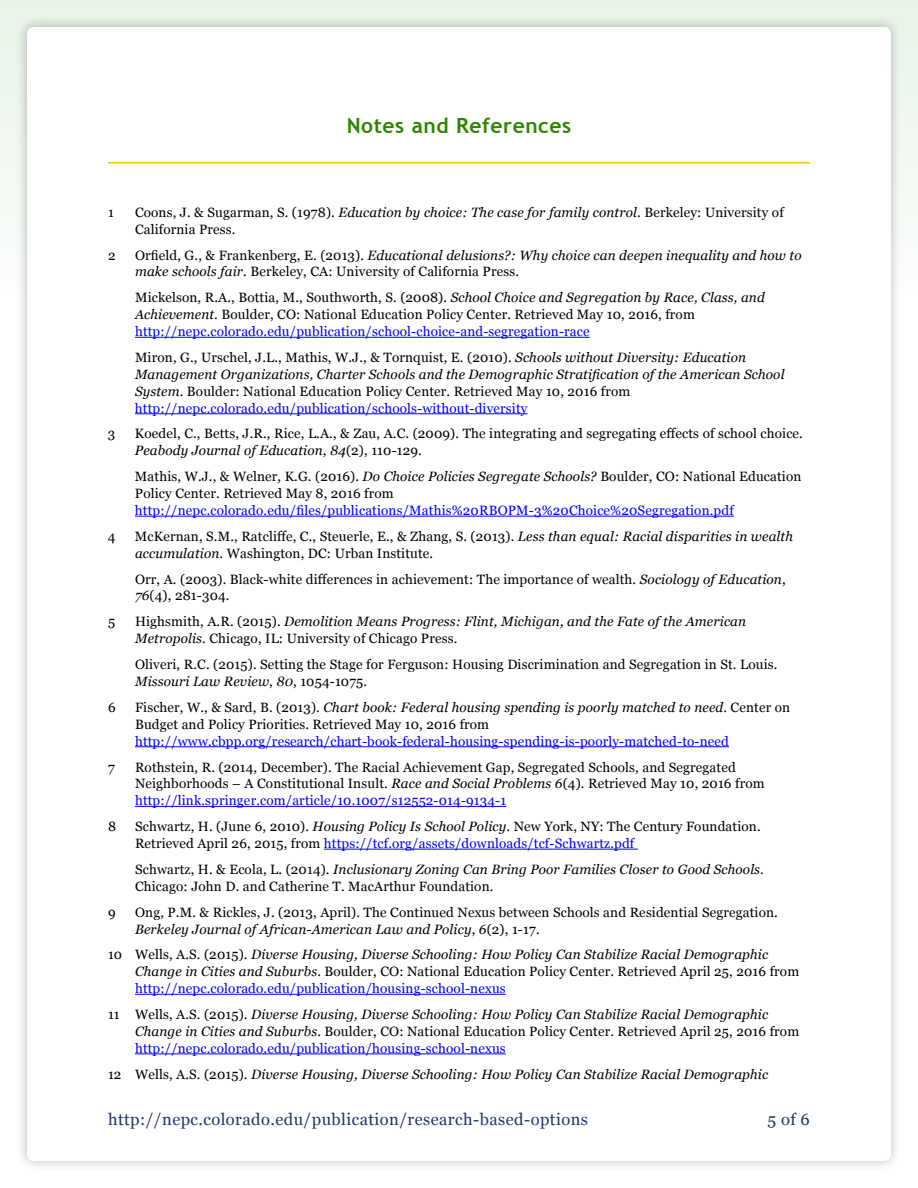
<style>
.page{position:relative;width:918px;height:1188px;background:#fff}
.page>*{position:absolute;margin:0;border:0;box-sizing:border-box;transform-origin:0 0}
.t1{font:700 21px "Trebuchet MS";letter-spacing:.025em;color:#318500}
.t2{font:16.5px "Georgia";letter-spacing:.025em;color:#1c3868}
.t3{font:13.5px/16.8px "Georgia";letter-spacing:.01em;color:#000}
.t4{font:italic 13.5px/16.8px "Georgia";letter-spacing:.01em;color:#000}
.t5{font:13.5px "Georgia";letter-spacing:.01em;color:#00f}
.s1{font-style:italic}
.s2{color:#00f}
.s3{font-style:normal}
.s4{font-style:normal;color:#00f}
</style>
<div class="page">
<div style="left:0;top:0;width:918px;height:1188px;background:linear-gradient(to right,#f4faf4,#f4faf4)"></div>
<div style="left:16px;top:16px;width:887px;height:1157px;background:#000;opacity:.25"></div>
<div style="left:27px;top:27px;width:864px;height:1134px;background:#fff;border-radius:7px"></div>
<hr style="left:135px;top:337px;width:455px;height:1px;background:#00f">
<hr style="left:135px;top:413px;width:393px;height:1px;background:#00f">
<hr style="left:135px;top:516px;width:599px;height:1px;background:#00f">
<hr style="left:135px;top:746px;width:594px;height:1px;background:#00f">
<hr style="left:135px;top:806px;width:371px;height:1px;background:#00f">
<hr style="left:324px;top:849px;width:314px;height:1px;background:#00f">
<hr style="left:135px;top:994px;width:371px;height:1px;background:#00f">
<hr style="left:135px;top:1054px;width:371px;height:1px;background:#00f">
<hr style="left:108px;top:162px;width:702px;height:2px;background:#ffc000">
<h1 class="t1" style="left:347px;top:113px;width:226px">Notes and References</h1>
<p class="t3" style="left:108px;top:203px;width:7px">1</p>
<p class="t3" style="left:135px;top:203px;width:650px">Coons, J. &amp; Sugarman, S. (1978). <span class="s1">Education by choice: The case for family control</span>. Berkeley: University of<br>California Press.</p>
<p class="t3" style="left:108px;top:246px;width:9px">2</p>
<p class="t3" style="left:135px;top:246px;width:668px">Orfield, G., &amp; Frankenberg, E. (2013). <span class="s1">Educational delusions?: Why choice can deepen inequality and how to make schools fair</span>. Berkeley, CA: University of California Press.</p>
<p class="t3" style="left:135px;top:289px;width:631px">Mickelson, R.A., Bottia, M., Southworth, S. (2008). <span class="s1">School Choice and Segregation by Race, Class, and<br>Achievement</span>. Boulder, CO: National Education Policy Center. Retrieved May 10, 2016, from <span class="s2">http://nepc.colorado.edu/publication/school-choice-and-segregation-race</span></p>
<p class="t4" style="left:135px;top:348px;width:651px"><span class="s3">Miron, G., Urschel, J.L., Mathis, W.J., &amp; Tornquist, E. (2010).</span> Schools without Diversity: Education Management Organizations, Charter Schools and the Demographic Stratification of the American School System<span class="s3">. Boulder: National Education Policy Center. Retrieved May 10, 2016 from </span><span class="s4">http://nepc.colorado.edu/publication/schools-without-diversity</span></p>
<p class="t3" style="left:108px;top:425px;width:9px">3</p>
<p class="t3" style="left:135px;top:425px;width:669px">Koedel, C., Betts, J.R., Rice, L.A., &amp; Zau, A.C. (2009). The integrating and segregating effects of school choice.<br><span class="s1">Peabody Journal of Education</span>, <span class="s1">84</span>(2), 110-129.</p>
<p class="t3" style="left:135px;top:468px;width:668px">Mathis, W.J., &amp; Welner, K.G. (2016). <span class="s1">Do Choice Policies Segregate Schools?</span> Boulder, CO: National Education<br>Policy Center. Retrieved May 8, 2016 from</p>
<p class="t5" style="left:135px;top:500px;width:600px">http://nepc.colorado.edu/files/publications/Mathis%20RBOPM-3%20Choice%20Segregation.pdf</p>
<p class="t3" style="left:108px;top:527px;width:9px">4</p>
<p class="t3" style="left:135px;top:527px;width:660px">McKernan, S.M., Ratcliffe, C., Steuerle, E., &amp; Zhang, S. (2013). <span class="s1">Less than equal: Racial disparities in wealth accumulation</span>. Washington, DC: Urban Institute.</p>
<p class="t3" style="left:135px;top:570px;width:652px">Orr, A. (2003). Black-white differences in achievement: The importance of wealth. <span class="s1">Sociology of Education</span>,<br><span class="s1">76</span>(4), 281-304.</p>
<p class="t3" style="left:108px;top:613px;width:9px">5</p>
<p class="t4" style="left:135px;top:613px;width:613px"><span class="s3">Highsmith, A.R. (2015).</span> Demolition Means Progress: Flint, Michigan, and the Fate of the American<br>Metropolis<span class="s3">. Chicago, IL: University of Chicago Press.</span></p>
<p class="t3" style="left:135px;top:656px;width:644px">Oliveri, R.C. (2015). Setting the Stage for Ferguson: Housing Discrimination and Segregation in St. Louis.<br><span class="s1">Missouri Law Review</span>, <span class="s1">80</span>, 1054-1075.</p>
<p class="t3" style="left:108px;top:698px;width:9px">6</p>
<p class="t3" style="left:135px;top:698px;width:657px">Fischer, W., &amp; Sard, B. (2013). <span class="s1">Chart book: Federal housing spending is poorly matched to need</span>. Center on<br>Budget and Policy Priorities. Retrieved May 10, 2016 from</p>
<p class="t5" style="left:135px;top:731px;width:595px">http://www.cbpp.org/research/chart-book-federal-housing-spending-is-poorly-matched-to-need</p>
<p class="t3" style="left:108px;top:758px;width:8px">7</p>
<p class="t3" style="left:135px;top:758px;width:631px">Rothstein, R. (2014, December). The Racial Achievement Gap, Segregated Schools, and Segregated<br>Neighborhoods – A Constitutional Insult. <span class="s1">Race and Social Problems 6</span>(4). Retrieved May 10, 2016 from <span class="s2">http://link.springer.com/article/10.1007/s12552-014-9134-1</span></p>
<p class="t3" style="left:108px;top:818px;width:10px">8</p>
<p class="t3" style="left:135px;top:818px;width:627px">Schwartz, H. (June 6, 2010). <span class="s1">Housing Policy Is School Policy</span>. New York, NY: The Century Foundation.<br>Retrieved April 26, 2015, from <span class="s2">https://tcf.org/assets/downloads/tcf-Schwartz.pdf</span></p>
<p class="t3" style="left:135px;top:860px;width:630px">Schwartz, H. &amp; Ecola, L. (2014). <span class="s1">Inclusionary Zoning Can Bring Poor Families Closer to Good Schools</span>.<br>Chicago: John D. and Catherine T. MacArthur Foundation.</p>
<p class="t3" style="left:108px;top:903px;width:9px">9</p>
<p class="t3" style="left:135px;top:903px;width:644px">Ong, P.M. &amp; Rickles, J. (2013, April). The Continued Nexus between Schools and Residential Segregation.<br><span class="s1">Berkeley Journal of African-American Law and Policy</span>, <span class="s1">6</span>(2), 1-17.</p>
<p class="t4" style="left:135px;top:946px;width:666px;text-indent:-27px"><span class="s3">10 Wells, A.S. (2015).</span> Diverse Housing, Diverse Schooling: How Policy Can Stabilize Racial Demographic<br>Change in Cities and Suburbs<span class="s3">. Boulder, CO: National Education Policy Center. Retrieved April 25, 2016 from </span><span class="s4">http://nepc.colorado.edu/publication/housing-school-nexus</span></p>
<p class="t4" style="left:135px;top:1005px;width:666px;text-indent:-27px"><span class="s3">11 Wells, A.S. (2015).</span> Diverse Housing, Diverse Schooling: How Policy Can Stabilize Racial Demographic<br>Change in Cities and Suburbs<span class="s3">. Boulder, CO: National Education Policy Center. Retrieved April 25, 2016 from </span><span class="s4">http://nepc.colorado.edu/publication/housing-school-nexus</span></p>
<p class="t4" style="left:108px;top:1065px;width:662px"><span class="s3">12 Wells, A.S. (2015).</span> Diverse Housing, Diverse Schooling: How Policy Can Stabilize Racial Demographic</p>
<p class="t2" style="left:108px;top:1107px;width:482px">http://nepc.colorado.edu/publication/research-based-options</p>
<p class="t2" style="left:767px;top:1107px;width:44px">5 of 6</p>
</div>
